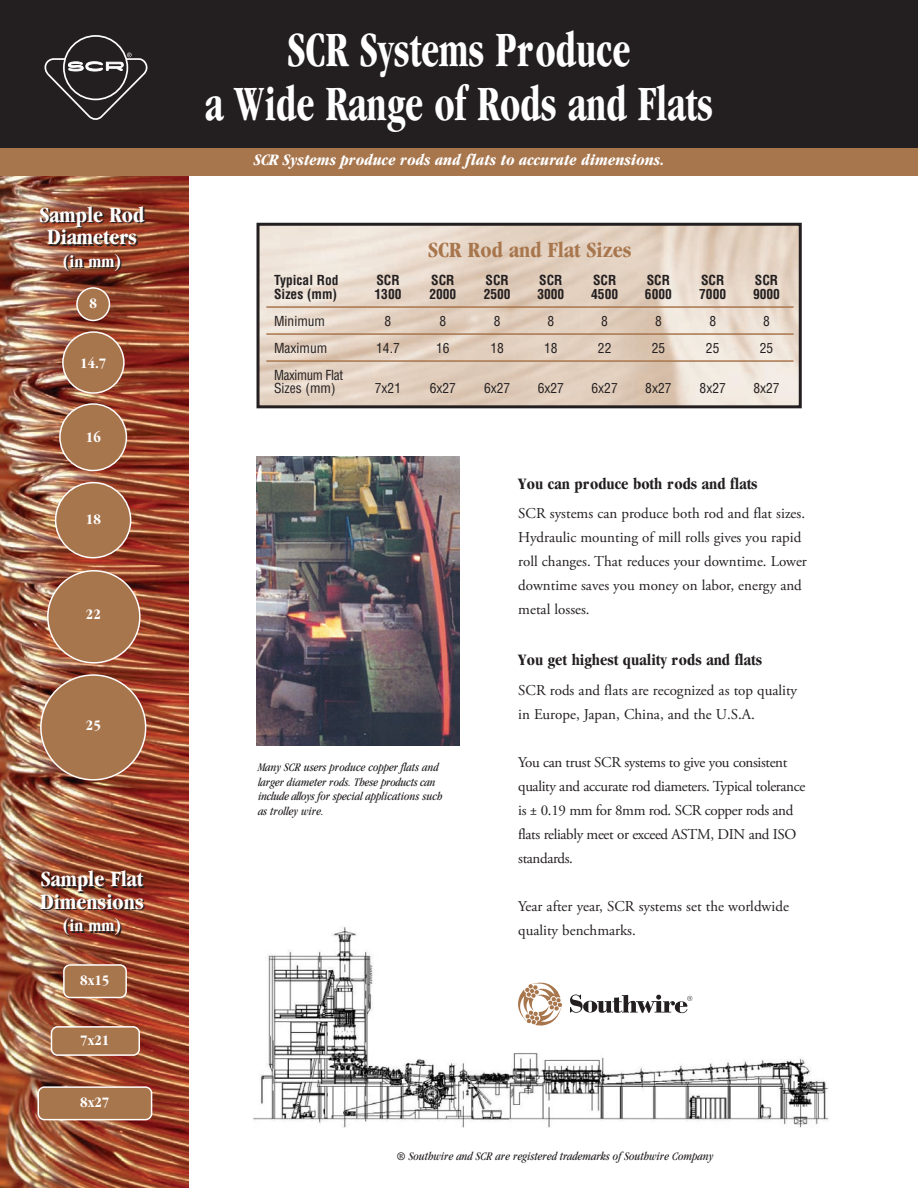
<style>
.page{position:relative;width:918px;height:1188px;background:#fff}
.page>*{position:absolute;margin:0;border:0;box-sizing:border-box;transform-origin:0 0}
.t1{font:700 condensed 51px/54px "Garamond";color:#fff;text-align:center;scale:.8 1}
.t2{font:700 condensed 22.5px/22.5px "Garamond";color:#fff;text-align:center}
.t3{font:700 condensed 22.5px "Garamond";color:#a8764d}
.t4{font:700 condensed 18px "Garamond";color:#fff}
.t5{font:700 condensed 16.5px "Garamond";color:#231f20}
.t6{font:italic 700 condensed 16.5px "Garamond";color:#fff}
.t7{font:15px/24px "Adobe Garamond Pro";color:#231f20}
.t8{font:15px/24px "Adobe Garamond Pro";letter-spacing:-.025em;color:#231f20}
.t9{font:700 condensed 15px "Garamond";color:#fff}
.t10{font:700 condensed 13.5px "Helvetica";color:#231f20}
.t11{font:condensed 13.5px "Helvetica";color:#231f20}
.t12{font:condensed 13.5px/13.5px "Helvetica";letter-spacing:-.025em;color:#231f20;scale:.95 1}
.t13{font:italic condensed 12px/14.4px "Garamond";color:#231f20}
</style>
<div class="page">
<img style="left:253px;top:926px;width:576px;height:201px">
<img style="left:0;top:175px;width:189px;height:1013px">
<svg style="left:76px;top:287px;width:34px;height:34px"></svg>
<svg style="left:62px;top:331px;width:63px;height:63px;background:#ab7654"></svg>
<svg style="left:59px;top:403px;width:68px;height:68px;background:#aa7553"></svg>
<svg style="left:55px;top:482px;width:76px;height:76px;background:#ab7754"></svg>
<svg style="left:47px;top:570px;width:94px;height:94px;background:#ab7652"></svg>
<img style="left:40px;top:674px;width:106px;height:107px">
<svg style="left:63px;top:964px;width:64px;height:34px;background:#b18561"></svg>
<svg style="left:51px;top:1026px;width:89px;height:30px;background:#b28562"></svg>
<svg style="left:38px;top:1086px;width:114px;height:34px;background:#af815c"></svg>
<img style="left:256px;top:457px;width:203px;height:289px">
<div style="left:256px;top:223px;width:546px;height:185px;border:3px solid #231f20"></div>
<hr style="left:266px;top:306px;width:528px;height:2px;background:#a8764d">
<hr style="left:266px;top:333px;width:528px;height:2px;background:#a8764d">
<hr style="left:266px;top:360px;width:528px;height:2px;background:#a8764d">
<div style="left:517px;top:476px;width:297px;height:465px;background:#fff"></div>
<div style="left:1px;top:0;width:917px;height:148px;background:#231f20"></div>
<svg style="left:39px;top:53px;width:112px;height:70px;background:#3b3839"></svg>
<div style="left:0;top:148px;width:918px;height:27px;background:#a8764d"></div>
<svg style="left:0;top:0;width:1px;height:148px"></svg>
<svg style="left:518px;top:980px;width:44px;height:48px"></svg>
<svg style="left:570px;top:994px;width:122px;height:19px"></svg>
<h2 class="t2" style="left:40px;top:205px;width:106px">Sample Rod<br>Diameters</h2>
<p class="t4" style="left:63px;top:254px;width:60px">(in mm)</p>
<p class="t9" style="left:89px;top:298px;width:9px">8</p>
<p class="t9" style="left:80px;top:357px;width:28px">14.7</p>
<p class="t9" style="left:86px;top:431px;width:16px">16</p>
<p class="t9" style="left:86px;top:514px;width:16px">18</p>
<p class="t9" style="left:86px;top:608px;width:16px">22</p>
<p class="t9" style="left:86px;top:720px;width:16px">25</p>
<h2 class="t2" style="left:40px;top:870px;width:105px;text-align:left">Sample Flat<br>Dimensions</h2>
<p class="t4" style="left:63px;top:919px;width:60px">(in mm)</p>
<p class="t9" style="left:80px;top:974px;width:31px">8x15</p>
<p class="t9" style="left:80px;top:1034px;width:31px">7x21</p>
<p class="t9" style="left:80px;top:1097px;width:31px">8x27</p>
<h1 class="t1" style="left:205px;top:27px;width:636px">SCR Systems Produce<br>a Wide Range of Rods and Flats</h1>
<p class="t6" style="left:254px;top:154px;width:412px">SCR Systems produce rods and flats to accurate dimensions.</p>
<h2 class="t3" style="left:428px;top:241px;width:205px">SCR Rod and Flat Sizes</h2>
<p class="t10" style="left:274px;top:275px;width:66px">Typical Rod</p>
<p class="t10" style="left:376px;top:275px;width:25px">SCR</p>
<p class="t10" style="left:431px;top:275px;width:25px">SCR</p>
<p class="t10" style="left:486px;top:275px;width:25px">SCR</p>
<p class="t10" style="left:539px;top:275px;width:25px">SCR</p>
<p class="t10" style="left:593px;top:275px;width:25px">SCR</p>
<p class="t10" style="left:647px;top:275px;width:25px">SCR</p>
<p class="t10" style="left:701px;top:275px;width:25px">SCR</p>
<p class="t10" style="left:755px;top:275px;width:25px">SCR</p>
<p class="t10" style="left:274px;top:289px;width:64px">Sizes (mm)</p>
<p class="t10" style="left:375px;top:289px;width:28px">1300</p>
<p class="t10" style="left:429px;top:289px;width:28px">2000</p>
<p class="t10" style="left:484px;top:289px;width:28px">2500</p>
<p class="t10" style="left:537px;top:289px;width:28px">3000</p>
<p class="t10" style="left:591px;top:289px;width:28px">4500</p>
<p class="t10" style="left:645px;top:289px;width:28px">6000</p>
<p class="t10" style="left:699px;top:289px;width:28px">7000</p>
<p class="t10" style="left:753px;top:289px;width:28px">9000</p>
<p class="t11" style="left:274px;top:316px;width:52px">Minimum</p>
<p class="t11" style="left:385px;top:316px;width:8px">8</p>
<p class="t11" style="left:439px;top:316px;width:8px">8</p>
<p class="t11" style="left:494px;top:316px;width:8px">8</p>
<p class="t11" style="left:548px;top:316px;width:8px">8</p>
<p class="t11" style="left:601px;top:316px;width:8px">8</p>
<p class="t11" style="left:655px;top:316px;width:8px">8</p>
<p class="t11" style="left:709px;top:316px;width:8px">8</p>
<p class="t11" style="left:763px;top:316px;width:8px">8</p>
<p class="t11" style="left:274px;top:343px;width:55px">Maximum</p>
<p class="t11" style="left:376px;top:343px;width:25px">14.7</p>
<p class="t11" style="left:436px;top:343px;width:15px">16</p>
<p class="t11" style="left:490px;top:343px;width:15px">18</p>
<p class="t11" style="left:544px;top:343px;width:15px">18</p>
<p class="t11" style="left:598px;top:343px;width:15px">22</p>
<p class="t11" style="left:652px;top:343px;width:15px">25</p>
<p class="t11" style="left:706px;top:343px;width:15px">25</p>
<p class="t11" style="left:760px;top:343px;width:15px">25</p>
<p class="t12" style="left:274px;top:369px;width:74px">Maximum Flat<br>Sizes (mm)</p>
<p class="t11" style="left:375px;top:383px;width:28px">7x21</p>
<p class="t11" style="left:430px;top:383px;width:28px">6x27</p>
<p class="t11" style="left:484px;top:383px;width:28px">6x27</p>
<p class="t11" style="left:538px;top:383px;width:28px">6x27</p>
<p class="t11" style="left:592px;top:383px;width:28px">6x27</p>
<p class="t11" style="left:645px;top:383px;width:28px">8x27</p>
<p class="t11" style="left:700px;top:383px;width:28px">8x27</p>
<p class="t11" style="left:753px;top:383px;width:28px">8x27</p>
<p class="t13" style="left:258px;top:761px;width:186px">Many SCR users produce copper flats and larger diameter rods. These products can include alloys for special applications such as trolley wire.</p>
<p class="t5" style="left:518px;top:477px;width:241px">You can produce both rods and flats</p>
<p class="t7" style="left:518px;top:503px;width:290px">SCR systems can produce both rod and flat sizes.<br>Hydraulic mounting of mill rolls gives you rapid roll changes. That reduces your downtime. Lower downtime saves you money on labor, energy and metal losses.</p>
<p class="t5" style="left:518px;top:654px;width:245px">You get highest quality rods and flats</p>
<p class="t7" style="left:518px;top:679px;width:280px">SCR rods and flats are recognized as top quality in Europe, Japan, China, and the U.S.A.</p>
<p class="t8" style="left:518px;top:751px;width:289px">You can trust SCR systems to give you consistent quality and accurate rod diameters. Typical tolerance is ± 0.19 mm for 8mm rod. SCR copper rods and flats reliably meet or exceed ASTM, DIN and ISO standards.</p>
<p class="t7" style="left:518px;top:895px;width:272px">Year after year, SCR systems set the worldwide quality benchmarks.</p>
<p class="t13" style="left:396px;top:1150px;width:319px">® Southwire and SCR are registered trademarks of Southwire Company</p>
</div>
